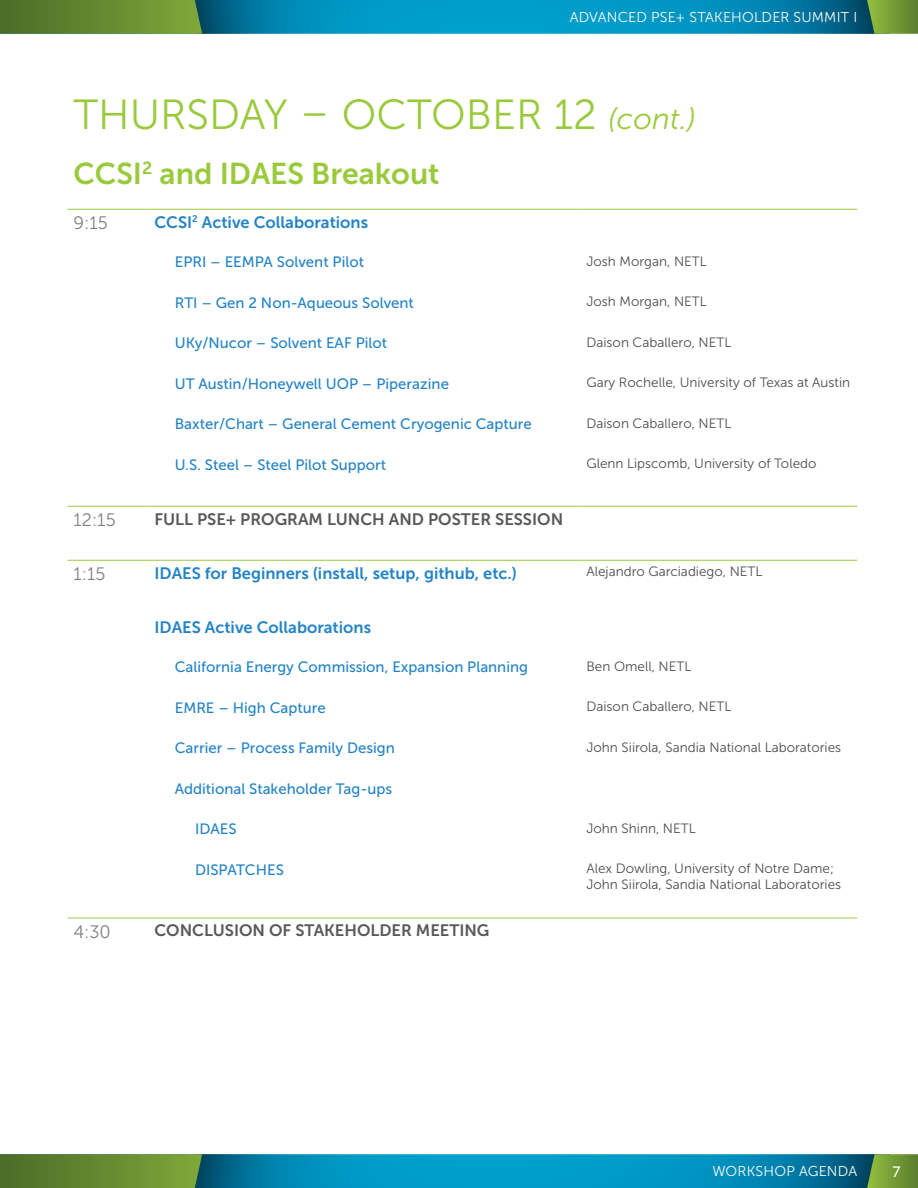
<style>
.page{position:relative;width:918px;height:1188px;background:#fff}
.page>*{position:absolute;margin:0;border:0;box-sizing:border-box;transform-origin:0 0}
.t1{font:42px "Museo Sans 300";color:#9aca3c}
.t2{font:30px "Museo Sans 700";color:#9aca3c}
.t3{font:18px "Museo Sans 300";color:#808285}
.t4{font:16.5px "Museo Sans 700";color:#2484c6}
.t5{font:16.5px "Museo Sans 700";color:#58595b}
.t6{font:15px "Museo Sans 500";color:#2484c6}
.t7{font:15px "Museo Sans 500";color:#fffef6}
.t8{font:14.25px "Museo Sans 300";letter-spacing:.015em;color:#fffef2}
.t9{font:13.5px/15.8px "Museo Sans 300";color:#4d4d4f}
.s1{font-style:italic;font-size:30px}
</style>
<div class="page">
<svg style="left:0;top:0;width:918px;height:34px;background:#1c8c93"></svg>
<svg style="left:0;top:1154px;width:918px;height:34px;background:#1c8c93"></svg>
<hr style="left:68px;top:209px;width:80px;height:1px;background:#9aca3c">
<hr style="left:148px;top:209px;width:432px;height:1px;background:#9aca3c">
<hr style="left:580px;top:209px;width:277px;height:1px;background:#9aca3c">
<hr style="left:68px;top:560px;width:80px;height:1px;background:#9aca3c">
<hr style="left:148px;top:560px;width:432px;height:1px;background:#9aca3c">
<hr style="left:580px;top:560px;width:277px;height:1px;background:#9aca3c">
<hr style="left:68px;top:918px;width:80px;height:1px;background:#9aca3c">
<hr style="left:148px;top:918px;width:432px;height:1px;background:#9aca3c">
<hr style="left:580px;top:918px;width:277px;height:1px;background:#9aca3c">
<hr style="left:68px;top:506px;width:80px;height:1px;background:#9aca3c">
<hr style="left:148px;top:506px;width:432px;height:1px;background:#9aca3c">
<hr style="left:580px;top:506px;width:277px;height:1px;background:#9aca3c">
<p class="t8" style="left:570px;top:10px;width:286px">ADVANCED PSE+ STAKEHOLDER SUMMIT I</p>
<h1 class="t1" style="left:74px;top:92px;width:624px">THURSDAY – OCTOBER 12 <span class="s1">(cont.)</span></h1>
<h2 class="t2" style="left:74px;top:157px;width:368px">CCSI<sup>2</sup> and IDAES Breakout</h2>
<h3 class="t3" style="left:74px;top:213px;width:36px">9:15</h3>
<p class="t4" style="left:154px;top:213px;width:215px">CCSI<sup>2</sup> Active Collaborations</p>
<p class="t6" style="left:175px;top:254px;width:191px">EPRI – EEMPA Solvent Pilot</p>
<p class="t9" style="left:586px;top:253px;width:122px">Josh Morgan, NETL</p>
<p class="t6" style="left:175px;top:294px;width:241px">RTI – Gen 2 Non-Aqueous Solvent</p>
<p class="t9" style="left:586px;top:294px;width:122px">Josh Morgan, NETL</p>
<p class="t6" style="left:175px;top:335px;width:214px">UKy/Nucor – Solvent EAF Pilot</p>
<p class="t9" style="left:586px;top:334px;width:146px">Daison Caballero, NETL</p>
<p class="t6" style="left:175px;top:375px;width:276px">UT Austin/Honeywell UOP – Piperazine</p>
<p class="t9" style="left:586px;top:375px;width:265px">Gary Rochelle, University of Texas at Austin</p>
<p class="t6" style="left:175px;top:416px;width:359px">Baxter/Chart – General Cement Cryogenic Capture</p>
<p class="t9" style="left:586px;top:415px;width:146px">Daison Caballero, NETL</p>
<p class="t6" style="left:175px;top:456px;width:213px">U.S. Steel – Steel Pilot Support</p>
<p class="t9" style="left:586px;top:456px;width:232px">Glenn Lipscomb, University of Toledo</p>
<h3 class="t3" style="left:74px;top:510px;width:44px">12:15</h3>
<p class="t5" style="left:154px;top:510px;width:410px">FULL PSE+ PROGRAM LUNCH AND POSTER SESSION</p>
<h3 class="t3" style="left:74px;top:564px;width:34px">1:15</h3>
<p class="t4" style="left:154px;top:564px;width:364px">IDAES for Beginners (install, setup, github, etc.)</p>
<p class="t9" style="left:586px;top:564px;width:178px">Alejandro Garciadiego, NETL</p>
<p class="t4" style="left:154px;top:618px;width:218px">IDAES Active Collaborations</p>
<p class="t6" style="left:175px;top:659px;width:355px">California Energy Commission, Expansion Planning</p>
<p class="t9" style="left:586px;top:658px;width:106px">Ben Omell, NETL</p>
<p class="t6" style="left:175px;top:699px;width:152px">EMRE – High Capture</p>
<p class="t9" style="left:586px;top:699px;width:146px">Daison Caballero, NETL</p>
<p class="t6" style="left:175px;top:740px;width:222px">Carrier – Process Family Design</p>
<p class="t9" style="left:586px;top:739px;width:256px">John Siirola, Sandia National Laboratories</p>
<p class="t6" style="left:175px;top:780px;width:219px">Additional Stakeholder Tag-ups</p>
<p class="t6" style="left:195px;top:821px;width:43px">IDAES</p>
<p class="t9" style="left:586px;top:820px;width:111px">John Shinn, NETL</p>
<p class="t6" style="left:195px;top:861px;width:90px">DISPATCHES</p>
<p class="t9" style="left:586px;top:861px;width:256px">Alex Dowling, University of Notre Dame;<br>John Siirola, Sandia National Laboratories</p>
<h3 class="t3" style="left:74px;top:922px;width:39px">4:30</h3>
<p class="t5" style="left:154px;top:921px;width:337px">CONCLUSION OF STAKEHOLDER MEETING</p>
<p class="t8" style="left:712px;top:1164px;width:24px">Workshop</p>
<p class="t8" style="left:799px;top:1164px;width:31px">Agenda</p>
<p class="t7" style="left:892px;top:1163px;width:9px">7</p>
</div>
